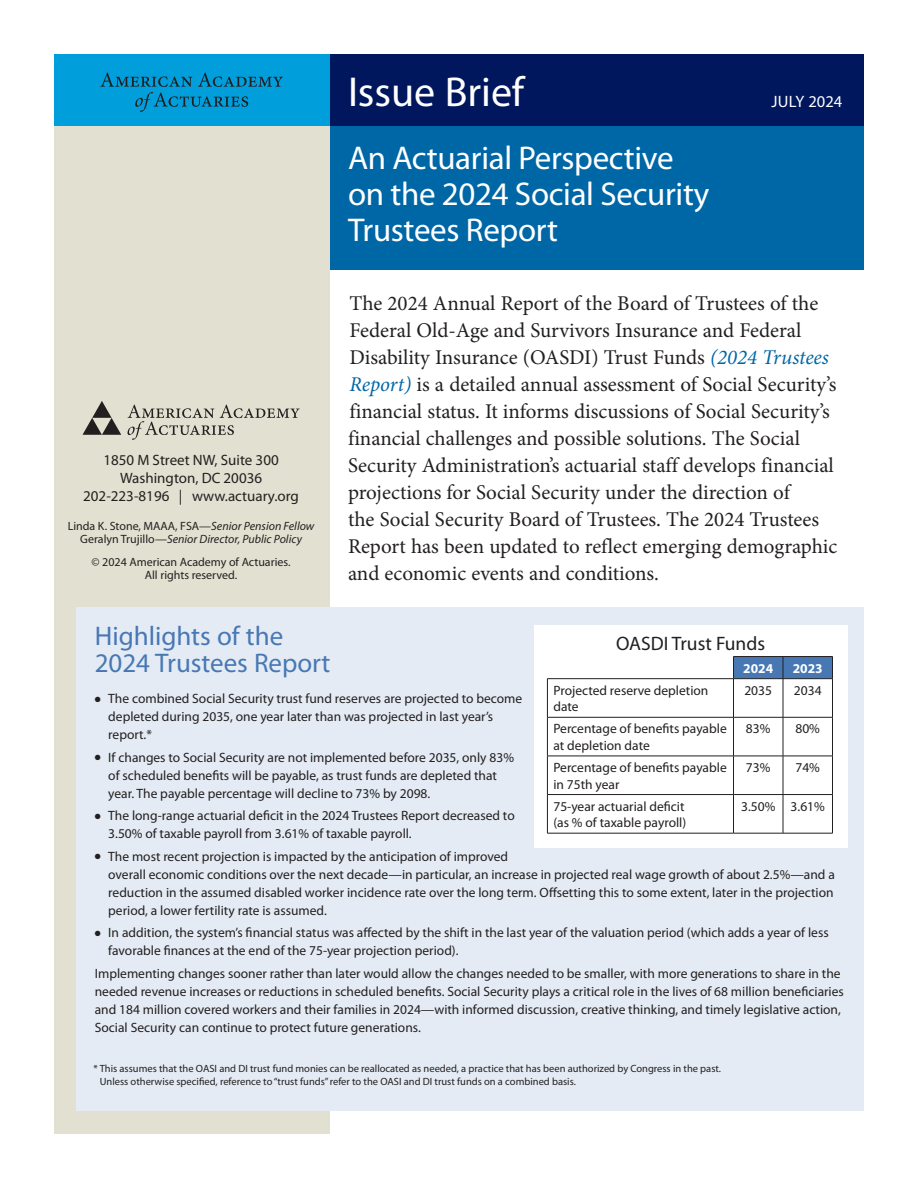
<style>
.page{position:relative;width:918px;height:1188px;background:#fff}
.page>*{position:absolute;margin:0;border:0;box-sizing:border-box;transform-origin:0 0}
.Sub_1_Blueheads{font:42px "Myriad Pro";color:#fff}
.white_banner_head{font:33px/36px "Myriad Pro";letter-spacing:-.01em;color:#fff}
.Sub_1_Blueheads-2{font:27px/27px "Myriad Pro";color:#4878b4}
.opening_paragraph{font:21px/27px "Minion Pro";color:#231f20}
.sidebar_text{font:19.5px "Myriad Pro";color:#231f20}
.text{font:16.5px "Myriad Pro";color:#fff}
.t1{font:15px/18px "Myriad Pro";color:#231f20;text-align:center}
.key_points{font:13.5px/18px "Myriad Pro";color:#231f20}
.sidebar_text-2{font:13.5px/16.5px "Myriad Pro";color:#231f20}
.sidebar_text-3{font:700 13.5px "Myriad Pro";color:#fff}
.t2{font:12px/13.5px "Myriad Pro";color:#231f20;text-align:center}
.t3{font:italic 12px "Myriad Pro";color:#231f20}
.key_points-2{font:10.5px/13.5px "Myriad Pro";color:#231f20}
.s1{font-style:italic}
.s2{font-style:normal}
.s3{font-style:italic;color:#0067a6}
</style>
<div class="page">
<div style="left:54px;top:108px;width:276px;height:1026px;background:#e2e1d1"></div>
<div style="left:77px;top:607px;width:787px;height:504px;background:#e4ebf4"></div>
<div style="left:534px;top:625px;width:314px;height:223px;background:#fff"></div>
<hr style="left:733px;top:656px;width:50px;height:1px;background:#231f20">
<hr style="left:783px;top:656px;width:50px;height:1px;background:#231f20">
<div style="left:733px;top:657px;width:100px;height:22px;background:#4878b4"></div>
<hr style="left:547px;top:678px;width:186px;height:1px;background:#231f20">
<hr style="left:547px;top:679px;width:1px;height:38px;background:#231f20">
<hr style="left:734px;top:678px;width:49px;height:1px;background:#231f20">
<hr style="left:733px;top:679px;width:1px;height:38px;background:#231f20">
<hr style="left:783px;top:678px;width:50px;height:1px;background:#231f20">
<hr style="left:783px;top:679px;width:1px;height:38px;background:#231f20">
<hr style="left:832px;top:679px;width:1px;height:38px;background:#231f20">
<hr style="left:547px;top:717px;width:186px;height:1px;background:#231f20">
<hr style="left:547px;top:718px;width:1px;height:38px;background:#231f20">
<hr style="left:734px;top:717px;width:49px;height:1px;background:#231f20">
<hr style="left:733px;top:718px;width:1px;height:38px;background:#231f20">
<hr style="left:783px;top:717px;width:50px;height:1px;background:#231f20">
<hr style="left:783px;top:718px;width:1px;height:38px;background:#231f20">
<hr style="left:832px;top:718px;width:1px;height:38px;background:#231f20">
<hr style="left:547px;top:756px;width:186px;height:1px;background:#231f20">
<hr style="left:547px;top:756px;width:1px;height:38px;background:#231f20">
<hr style="left:734px;top:756px;width:49px;height:1px;background:#231f20">
<hr style="left:733px;top:756px;width:1px;height:38px;background:#231f20">
<hr style="left:783px;top:756px;width:50px;height:1px;background:#231f20">
<hr style="left:783px;top:756px;width:1px;height:38px;background:#231f20">
<hr style="left:832px;top:756px;width:1px;height:38px;background:#231f20">
<hr style="left:547px;top:794px;width:186px;height:1px;background:#231f20">
<hr style="left:547px;top:795px;width:1px;height:38px;background:#231f20">
<hr style="left:734px;top:794px;width:49px;height:1px;background:#231f20">
<hr style="left:733px;top:795px;width:1px;height:38px;background:#231f20">
<hr style="left:783px;top:794px;width:50px;height:1px;background:#231f20">
<hr style="left:783px;top:795px;width:1px;height:38px;background:#231f20">
<hr style="left:832px;top:795px;width:1px;height:38px;background:#231f20">
<hr style="left:547px;top:833px;width:186px;height:1px;background:#231f20">
<hr style="left:734px;top:833px;width:49px;height:1px;background:#231f20">
<hr style="left:783px;top:833px;width:50px;height:1px;background:#231f20">
<svg style="left:83px;top:401px;width:38px;height:34px"></svg>
<svg style="left:128px;top:405px;width:172px;height:35px"></svg>
<div style="left:54px;top:54px;width:276px;height:72px;background:#009edb"></div>
<div style="left:330px;top:54px;width:534px;height:72px;background:#00175d"></div>
<div style="left:330px;top:126px;width:534px;height:144px;background:#0067a6"></div>
<hr style="left:100px;top:70px;width:185px;height:1px;background:#231f20">
<hr style="left:100px;top:94px;width:185px;height:1px;background:#231f20">
<svg style="left:100px;top:73px;width:183px;height:39px"></svg>
<hr style="left:134px;top:90px;width:116px;height:1px;background:#231f20">
<hr style="left:134px;top:114px;width:116px;height:1px;background:#231f20">
<p class="t1" style="left:83px;top:451px;width:217px">1850 M Street NW, Suite 300<br>Washington, DC 20036<br>202-223-8196 | www.actuary.org</p>
<p class="t2" style="left:68px;top:519px;width:248px">Linda K. Stone, MAAA, FSA—<span class="s1">Senior Pension Fellow</span></p>
<p class="t3" style="left:80px;top:532px;width:223px"><span class="s2">Geralyn Trujillo—</span>Senior Director, Public Policy</p>
<p class="t2" style="left:92px;top:555px;width:201px">© 2024 American Academy of Actuaries.<br>All rights reserved.</p>
<p class="Sub_1_Blueheads" style="left:348px;top:66px;width:178px">Issue Brief</p>
<p class="white_banner_head" style="left:348px;top:139px;width:363px">An Actuarial Perspective on the 2024 Social Security<br>Trustees Report</p>
<p class="text" style="left:772px;top:92px;width:72px">JULY 2024</p>
<p class="opening_paragraph" style="left:348px;top:290px;width:491px">The 2024 Annual Report of the Board of Trustees of the Federal Old-Age and Survivors Insurance and Federal Disability Insurance (OASDI) Trust Funds <span class="s3">(2024 Trustees Report)</span> is a detailed annual assessment of Social Security’s financial status. It informs discussions of Social Security’s financial challenges and possible solutions. The Social Security Administration’s actuarial staff develops financial projections for Social Security under the direction of<br>the Social Security Board of Trustees. The 2024 Trustees Report has been updated to reflect emerging demographic and economic events and conditions.</p>
<p class="Sub_1_Blueheads-2" style="left:95px;top:622px;width:237px">Highlights of the<br>2024 Trustees Report</p>
<p class="key_points" style="left:108px;top:690px;width:416px;text-indent:-13px">● The combined Social Security trust fund reserves are projected to become depleted during 2035, one year later than was projected in last year’s report.*</p>
<p class="key_points" style="left:108px;top:748px;width:407px;text-indent:-13px">● If changes to Social Security are not implemented before 2035, only 83% of scheduled benefits will be payable, as trust funds are depleted that year. The payable percentage will decline to 73% by 2098.</p>
<p class="key_points" style="left:108px;top:807px;width:408px;text-indent:-13px">● The long-range actuarial deficit in the 2024 Trustees Report decreased to<br>3.50% of taxable payroll from 3.61% of taxable payroll.</p>
<p class="key_points" style="left:108px;top:847px;width:728px;text-indent:-13px">● The most recent projection is impacted by the anticipation of improved<br>overall economic conditions over the next decade—in particular, an increase in projected real wage growth of about 2.5%—and a reduction in the assumed disabled worker incidence rate over the long term. Offsetting this to some extent, later in the projection period, a lower fertility rate is assumed.</p>
<p class="key_points" style="left:108px;top:924px;width:722px;text-indent:-13px">● In addition, the system’s financial status was affected by the shift in the last year of the valuation period (which adds a year of less favorable finances at the end of the 75-year projection period).</p>
<p class="key_points" style="left:95px;top:964px;width:751px">Implementing changes sooner rather than later would allow the changes needed to be smaller, with more generations to share in the needed revenue increases or reductions in scheduled benefits. Social Security plays a critical role in the lives of 68 million beneficiaries and 184 million covered workers and their families in 2024—with informed discussion, creative thinking, and timely legislative action, Social Security can continue to protect future generations.</p>
<p class="sidebar_text" style="left:616px;top:632px;width:151px">OASDI Trust Funds</p>
<p class="sidebar_text-3" style="left:743px;top:659px;width:31px">2024</p>
<p class="sidebar_text-3" style="left:793px;top:659px;width:31px">2023</p>
<p class="sidebar_text-2" style="left:553px;top:682px;width:156px">Projected reserve depletion date</p>
<p class="sidebar_text-2" style="left:744px;top:682px;width:29px">2035</p>
<p class="sidebar_text-2" style="left:794px;top:682px;width:29px">2034</p>
<p class="sidebar_text-2" style="left:553px;top:720px;width:175px">Percentage of benefits payable at depletion date</p>
<p class="sidebar_text-2" style="left:746px;top:720px;width:26px">83%</p>
<p class="sidebar_text-2" style="left:795px;top:720px;width:26px">80%</p>
<p class="sidebar_text-2" style="left:553px;top:759px;width:175px">Percentage of benefits payable in 75th year</p>
<p class="sidebar_text-2" style="left:746px;top:759px;width:26px">73%</p>
<p class="sidebar_text-2" style="left:795px;top:759px;width:26px">74%</p>
<p class="sidebar_text-2" style="left:553px;top:798px;width:134px">75-year actuarial deficit (as % of taxable payroll)</p>
<p class="sidebar_text-2" style="left:741px;top:798px;width:36px">3.50%</p>
<p class="sidebar_text-2" style="left:791px;top:798px;width:36px">3.61%</p>
<p class="key_points-2" style="left:100px;top:1062px;width:623px;text-indent:-6px">* This assumes that the OASI and DI trust fund monies can be reallocated as needed, a practice that has been authorized by Congress in the past.<br>Unless otherwise specified, reference to “trust funds” refer to the OASI and DI trust funds on a combined basis.</p>
</div>
